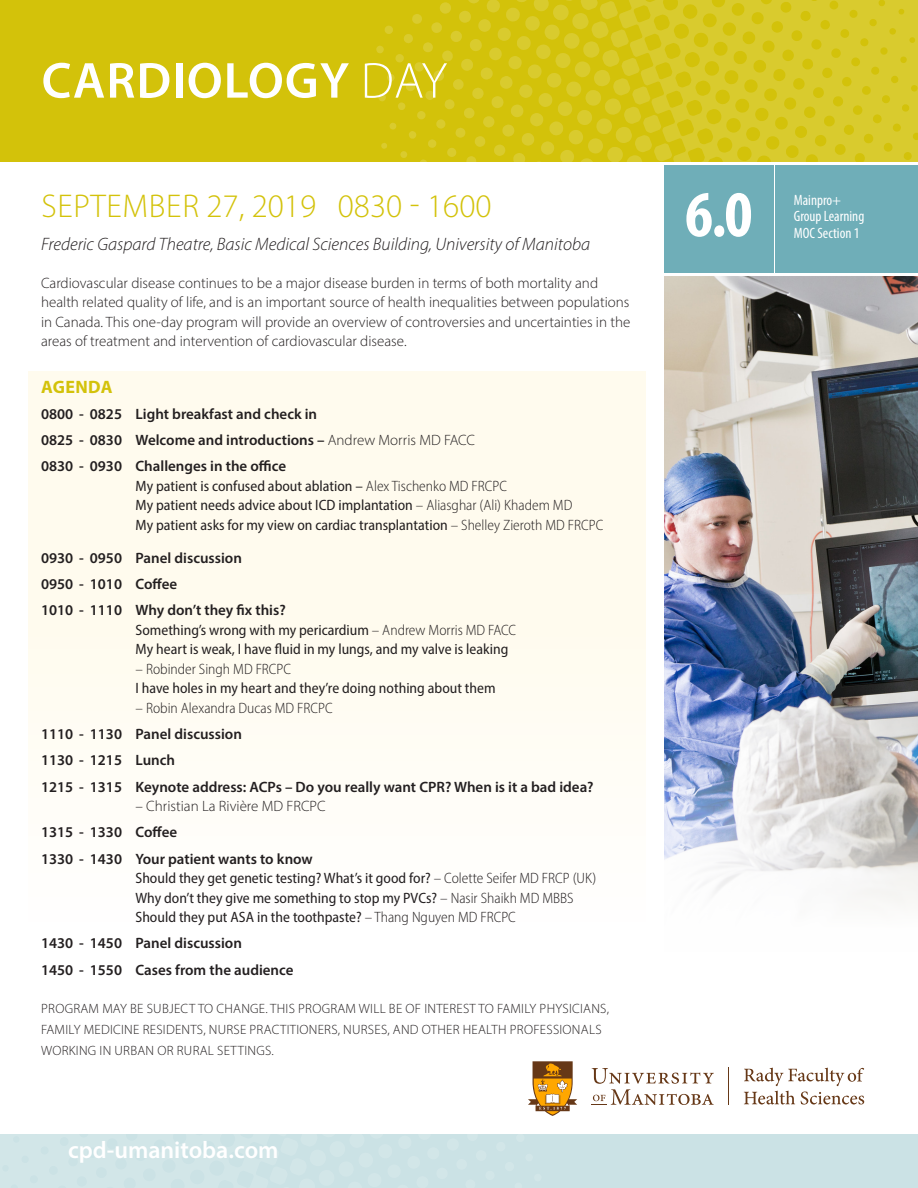
<style>
.page{position:relative;width:918px;height:1188px;background:#fff}
.page>*{position:absolute;margin:0;border:0;box-sizing:border-box;transform-origin:0 0}
.t1{font:700 condensed 66px "Myriad Pro";color:#fff}
.t2{font:600 51px "Myriad Pro";letter-spacing:.02em;color:#fff}
.t3{font:300 33px "Myriad Pro";color:#d3c20a}
.t4{font:600 24px "Myriad Pro";color:#fff}
.t5{font:italic 300 18px "Myriad Pro";color:#231f20}
.t6{font:700 18px "Myriad Pro";letter-spacing:.02em;color:#d3c20a}
.t7{font:semi-condensed 15px/19.5px "Myriad Pro";color:#231f20}
.t8{font:600 15px "Myriad Pro";color:#231f20}
.t9{font:300 15px/19.5px "Myriad Pro";color:#231f20}
.t10{font:condensed 15px/16.5px "Myriad Pro";color:#fff}
.t11{font:300 semi-condensed 15px "Myriad Pro";color:#231f20}
.t12{font:300 13.5px/21px "Myriad Pro";letter-spacing:.02em;color:#231f20}
.s1{font-weight:300}
.s2{font-weight:600;font-stretch:normal}
</style>
<div class="page">
<div style="left:28px;top:372px;width:618px;height:563px;background:linear-gradient(to right,#fffcf3,#fffcf3)"></div>
<div style="left:0;top:1134px;width:918px;height:54px;background:#cbe2e5"></div>
<div style="left:775px;top:165px;width:143px;height:108px;background:#6faeb8"></div>
<div style="left:0;top:0;width:918px;height:162px;background:#d3c20a"></div>
<img style="left:377px;top:0;width:541px;height:162px">
<div style="left:664px;top:165px;width:109px;height:108px;background:#6faeb8"></div>
<svg style="left:744px;top:1068px;width:120px;height:37px"></svg>
<hr style="left:728px;top:1067px;width:1px;height:38px;background:#663817">
<svg style="left:592px;top:1068px;width:122px;height:37px"></svg>
<svg style="left:528px;top:1061px;width:49px;height:55px"></svg>
<img style="left:664px;top:276px;width:254px;height:627px">
<p class="t2" style="left:42px;top:48px;width:407px">CARDIOLOGY <span class="s1">DAY</span></p>
<p class="t3" style="left:41px;top:186px;width:452px">SEPTEMBER 27, 2019 0830 - 1600</p>
<p class="t5" style="left:41px;top:233px;width:551px">Frederic Gaspard Theatre, Basic Medical Sciences Building, University of Manitoba</p>
<p class="t9" style="left:41px;top:273px;width:591px">Cardiovascular disease continues to be a major disease burden in terms of both mortality and health related quality of life, and is an important source of health inequalities between populations in Canada. This one-day program will provide an overview of controversies and uncertainties in the areas of treatment and intervention of cardiovascular disease.</p>
<p class="t6" style="left:41px;top:375px;width:73px">AGENDA</p>
<p class="t8" style="left:41px;top:404px;width:278px">0800 - 0825 Light breakfast and check in</p>
<p class="t8" style="left:41px;top:431px;width:436px">0825 - 0830 Welcome and introductions – <span class="s1">Andrew Morris MD FACC</span></p>
<p class="t8" style="left:41px;top:457px;width:247px">0830 - 0930 Challenges in the office</p>
<p class="t7" style="left:136px;top:476px;width:469px">My patient is confused about ablation – <span class="s1">Alex Tischenko MD FRCPC<br></span>My patient needs advice about ICD implantation <span class="s1">– Aliasghar (Ali) Khadem MD<br></span>My patient asks for my view on cardiac transplantation <span class="s1">– Shelley Zieroth MD FRCPC</span></p>
<p class="t8" style="left:41px;top:548px;width:202px">0930 - 0950 Panel discussion</p>
<p class="t8" style="left:41px;top:575px;width:138px">0950 - 1010 Coffee</p>
<p class="t8" style="left:41px;top:601px;width:246px">1010 - 1110 Why don’t they fix this?</p>
<p class="t7" style="left:136px;top:620px;width:382px">Something’s wrong with my pericardium <span class="s1">– Andrew Morris MD FACC<br></span>My heart is weak, I have fluid in my lungs, and my valve is leaking</p>
<p class="t7" style="left:136px;top:659px;width:362px"><span class="s1">– Robinder Singh MD FRCPC<br></span>I have holes in my heart and they’re doing nothing about them</p>
<p class="t11" style="left:136px;top:699px;width:199px">– Robin Alexandra Ducas MD FRCPC</p>
<p class="t8" style="left:41px;top:725px;width:202px">1110 - 1130 Panel discussion</p>
<p class="t8" style="left:41px;top:751px;width:136px">1130 - 1215 Lunch</p>
<p class="t8" style="left:41px;top:777px;width:554px">1215 - 1315 Keynote address: ACPs – Do you really want CPR? When is it a bad idea?</p>
<p class="t9" style="left:136px;top:796px;width:192px">– Christian La Rivière MD FRCPC</p>
<p class="t8" style="left:41px;top:823px;width:138px">1315 - 1330 Coffee</p>
<p class="t7" style="left:136px;top:849px;width:462px;text-indent:-94px"><span class="s2">1330 - 1430 Your patient wants to know<br></span>Should they get genetic testing? What’s it good for? <span class="s1">– Colette Seifer MD FRCP (UK)<br></span>Why don’t they give me something to stop my PVCs? <span class="s1">– Nasir Shaikh MD MBBS </span>Should they put ASA in the toothpaste? <span class="s1">– Thang Nguyen MD FRCPC</span></p>
<p class="t8" style="left:41px;top:934px;width:202px">1430 - 1450 Panel discussion</p>
<p class="t8" style="left:41px;top:960px;width:254px">1450 - 1550 Cases from the audience</p>
<p class="t12" style="left:41px;top:998px;width:569px">PROGRAM MAY BE SUBJECT TO CHANGE. THIS PROGRAM WILL BE OF INTEREST TO FAMILY PHYSICIANS,<br>FAMILY MEDICINE RESIDENTS, NURSE PRACTITIONERS, NURSES, AND OTHER HEALTH PROFESSIONALS<br>WORKING IN URBAN OR RURAL SETTINGS.</p>
<p class="t4" style="left:68px;top:1135px;width:212px">cpd-umanitoba.com</p>
<p class="t1" style="left:685px;top:173px;width:69px">6.0</p>
<p class="t10" style="left:794px;top:191px;width:72px">Mainpro+<br>Group Learning</p>
<p class="t10" style="left:794px;top:224px;width:67px">MOC Section 1</p>
</div>
